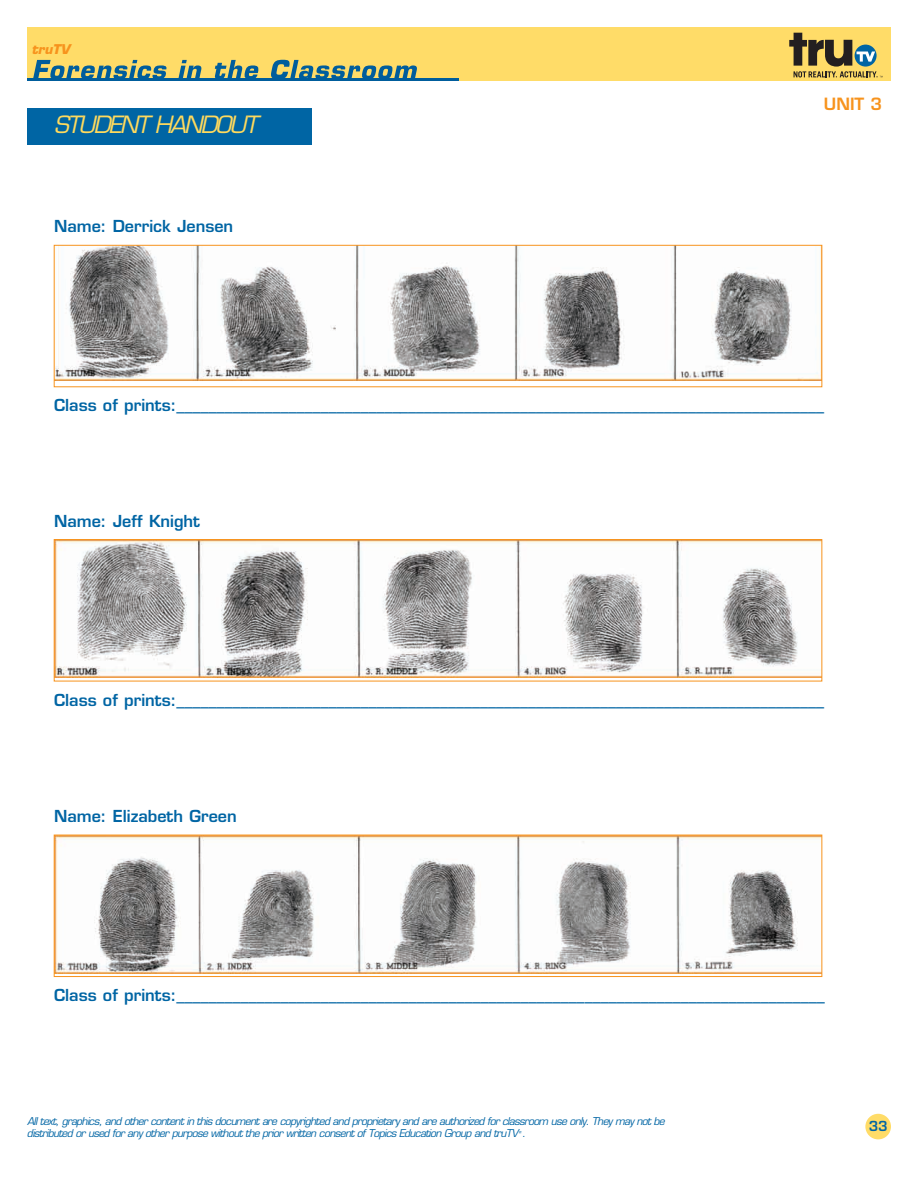
<style>
.page{position:relative;width:918px;height:1188px;background:#fff}
.page>*{position:absolute;margin:0;border:0;box-sizing:border-box;transform-origin:0 0}
.t1{font:italic 23.25px "Eurostile";color:#ffda5d}
.t2{font:600 16.5px "Eurostile";color:#f7931d}
.t3{font:600 16.2px "Eurostile";color:#0065a4}
.t4{font:600 13.5px "Eurostile";color:#0065a4}
.t5{font:italic 700 13.05px "Eurostile";color:#f7931d}
.t6{font:italic 10.5px/12.6px "Eurostile";letter-spacing:-.065em;color:#0065a4}
</style>
<div class="page">
<div style="left:27px;top:27px;width:864px;height:54px;background:#ffdc68"></div>
<svg style="left:33px;top:60px;width:134px;height:18px"></svg>
<svg style="left:178px;top:60px;width:24px;height:18px"></svg>
<svg style="left:214px;top:60px;width:45px;height:18px"></svg>
<svg style="left:271px;top:60px;width:146px;height:18px"></svg>
<hr style="left:27px;top:78px;width:431px;height:3px;background:#005d9c">
<svg style="left:789px;top:33px;width:94px;height:44px"></svg>
<div style="left:865px;top:1114px;width:26px;height:25px;background:#ffdc68;border-radius:50%"></div>
<div style="left:27px;top:108px;width:285px;height:37px;background:#0065a4"></div>
<img style="left:56px;top:247px;width:764px;height:134px">
<div style="left:54px;top:245px;width:768px;height:142px;border:1px solid #f7931d"></div>
<img style="left:56px;top:541px;width:764px;height:137px">
<div style="left:54px;top:539px;width:768px;height:142px;border:1px solid #f7931d"></div>
<img style="left:56px;top:837px;width:764px;height:136px">
<div style="left:54px;top:835px;width:768px;height:142px;border:1px solid #f7931d"></div>
<p class="t5" style="left:31px;top:44px;width:42px">truTV</p>
<h1 class="t1" style="left:54px;top:116px;width:205px">STUDENT HANDOUT</h1>
<p class="t3" style="left:54px;top:220px;width:181px">Name: Derrick Jensen</p>
<p class="t2" style="left:824px;top:97px;width:60px">UNIT 3</p>
<p class="t3" style="left:54px;top:399px;width:772px">Class of prints:_________________________________________________________________________________</p>
<p class="t3" style="left:54px;top:514px;width:148px">Name: Jeff Knight</p>
<p class="t3" style="left:54px;top:693px;width:772px">Class of prints:_________________________________________________________________________________</p>
<p class="t3" style="left:54px;top:809px;width:184px">Name: Elizabeth Green</p>
<p class="t3" style="left:54px;top:989px;width:772px">Class of prints:_________________________________________________________________________________</p>
<p class="t6" style="left:27px;top:1116px;width:642px">Alltext,graphics,and othercontentin thisdocumentarecopyrighted and proprietary and areauthorized forclassroom useonly.They may notbe distributed orused forany otherpurpose withoutthe priorwritten consentof TopicsEducation Group and truTV<sup>¤</sup> .</p>
<p class="t4" style="left:869px;top:1121px;width:21px">33</p>
</div>
